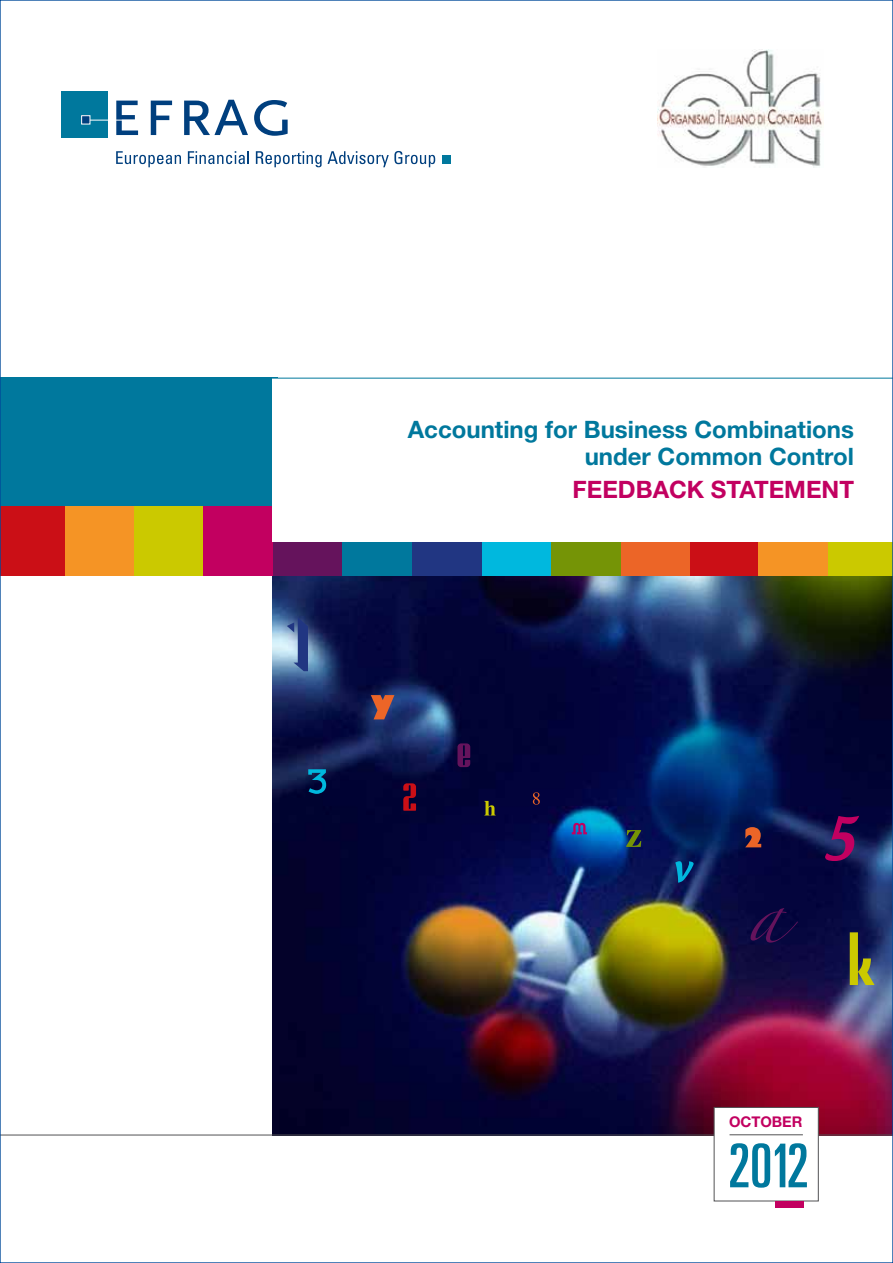
<style>
.page{position:relative;width:893px;height:1263px;background:#fff}
.page>*{position:absolute;margin:0;border:0;box-sizing:border-box;transform-origin:0 0}
.t1{font:ultra-condensed 60.45px "Univers LT Std";color:#00789d}
.t2{font:700 24px/27px "Helvetica Neue LT Std";color:#00789d;text-align:right}
.t3{font:700 24px "Helvetica Neue LT Std";color:#c20060}
.t4{font:700 14.7px "Helvetica Neue LT Std";color:#c20060}
</style>
<div class="page">
<img style="left:272px;top:575px;width:619px;height:560px">
<hr style="left:0;top:1135px;width:893px;height:1px;background:#525254">
<div style="left:714px;top:1107px;width:105px;height:94px;background:#fff;border:1px solid #525254"></div>
<hr style="left:729px;top:1134px;width:74px;height:1px;background:#525254">
<div style="left:775px;top:1201px;width:29px;height:6px;background:#c20060"></div>
<div style="left:0;top:378px;width:277px;height:128px;background:#00789d"></div>
<div style="left:65px;top:506px;width:69px;height:69px;background:#f59425"></div>
<div style="left:134px;top:506px;width:70px;height:69px;background:#cbc900"></div>
<div style="left:204px;top:506px;width:69px;height:69px;background:#c20060"></div>
<div style="left:273px;top:506px;width:70px;height:69px;background:#65135c"></div>
<div style="left:342px;top:506px;width:70px;height:69px;background:#00789d"></div>
<div style="left:412px;top:506px;width:70px;height:69px;background:#213682"></div>
<div style="left:482px;top:506px;width:69px;height:69px;background:#00b8de"></div>
<div style="left:551px;top:506px;width:70px;height:69px;background:#759406"></div>
<div style="left:621px;top:506px;width:69px;height:69px;background:#ec6527"></div>
<div style="left:690px;top:506px;width:70px;height:69px;background:#cb0f16"></div>
<div style="left:759px;top:506px;width:69px;height:69px;background:#f59425"></div>
<div style="left:828px;top:506px;width:65px;height:69px;background:#cbc900"></div>
<div style="left:0;top:506px;width:65px;height:69px;background:#cb0f16"></div>
<div style="left:272px;top:378px;width:621px;height:163px;background:#fff"></div>
<hr style="left:0;top:378px;width:893px;height:1px;background:#00789d">
<svg style="left:371px;top:695px;width:23px;height:24px"></svg>
<svg style="left:457px;top:743px;width:13px;height:24px"></svg>
<svg style="left:287px;top:617px;width:21px;height:54px"></svg>
<svg style="left:750px;top:908px;width:48px;height:34px;background:#160843"></svg>
<svg style="left:626px;top:830px;width:15px;height:17px"></svg>
<svg style="left:825px;top:816px;width:34px;height:45px;background:#521158"></svg>
<svg style="left:308px;top:769px;width:18px;height:25px"></svg>
<svg style="left:533px;top:792px;width:7px;height:13px"></svg>
<svg style="left:745px;top:827px;width:16px;height:20px"></svg>
<svg style="left:403px;top:783px;width:13px;height:28px"></svg>
<svg style="left:484px;top:801px;width:12px;height:14px"></svg>
<svg style="left:675px;top:861px;width:19px;height:22px"></svg>
<svg style="left:572px;top:823px;width:15px;height:11px"></svg>
<img style="left:657px;top:50px;width:167px;height:117px">
<svg style="left:850px;top:932px;width:25px;height:53px"></svg>
<svg style="left:116px;top:101px;width:22px;height:34px"></svg>
<svg style="left:151px;top:101px;width:21px;height:34px"></svg>
<svg style="left:184px;top:100px;width:64px;height:35px"></svg>
<svg style="left:254px;top:100px;width:34px;height:36px"></svg>
<svg style="left:116px;top:151px;width:65px;height:16px"></svg>
<svg style="left:188px;top:151px;width:61px;height:13px"></svg>
<svg style="left:256px;top:151px;width:66px;height:16px"></svg>
<svg style="left:328px;top:151px;width:107px;height:16px"></svg>
<div style="left:443px;top:156px;width:8px;height:8px;background:#00789d"></div>
<div style="left:62px;top:91px;width:46px;height:47px;background:#00789d"></div>
<div style="left:82px;top:116px;width:8px;height:8px;background:#003f7e"></div>
<div style="left:81px;top:115px;width:9px;height:10px;border:1px solid #fff"></div>
<hr style="left:90px;top:120px;width:48px;height:1px;background:#fff">
<p class="t2" style="left:408px;top:415px;width:448px">Accounting for Business Combinations under Common Control</p>
<p class="t3" style="left:573px;top:475px;width:283px">feedback statement</p>
<p class="t4" style="left:729px;top:1113px;width:75px">October</p>
<h1 class="t1" style="left:728px;top:1131px;width:82px">2012</h1>
</div>
